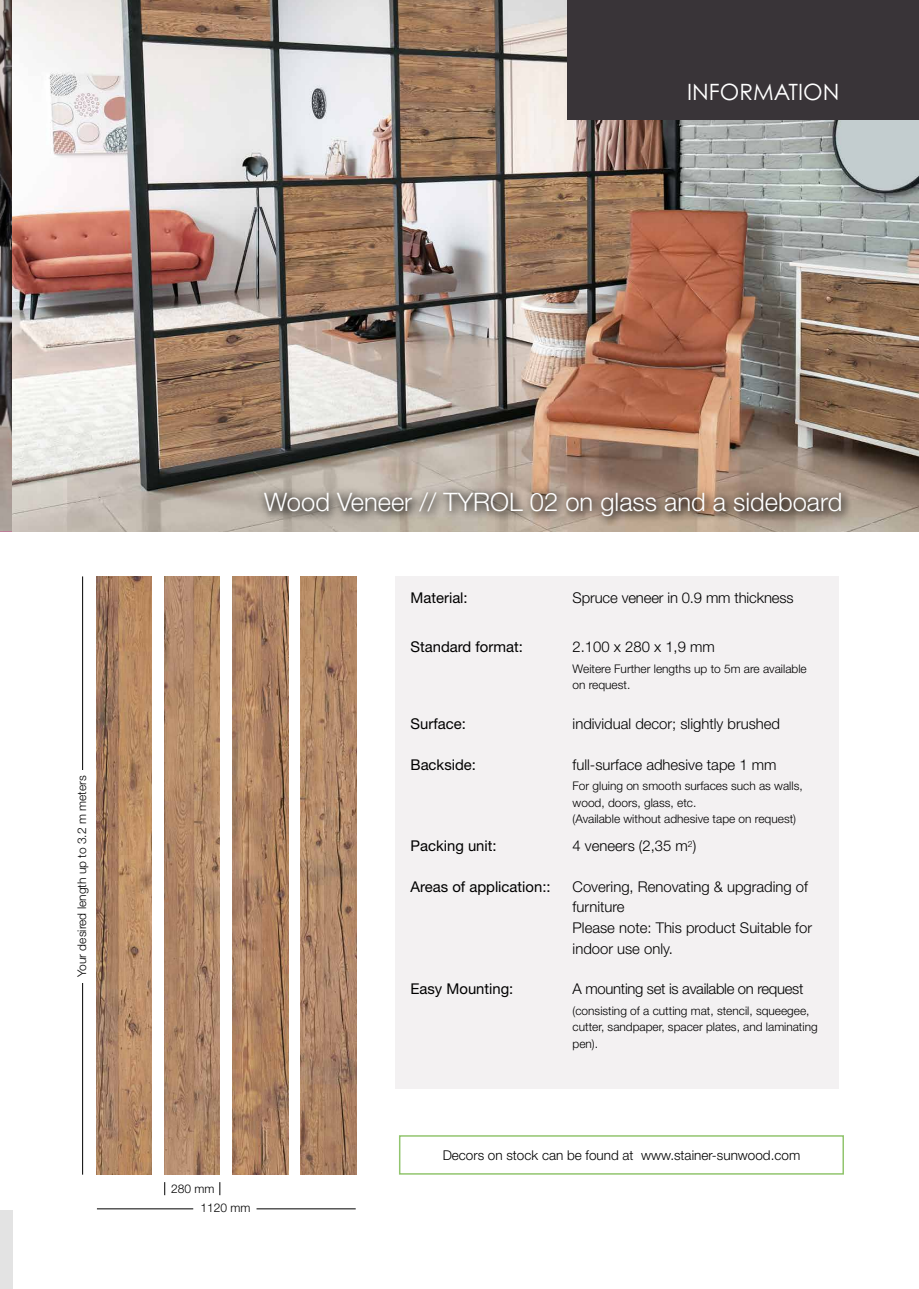
<style>
.page{position:relative;width:919px;height:1289px;background:#fff}
.page>*{position:absolute;margin:0;border:0;box-sizing:border-box;transform-origin:0 0}
.t1{font:300 25.5px "Helvetica Neue LT Std";color:#fff}
.t2{font:22.5px "Century Gothic Pro";color:#fff}
.t3{font:300 14.85px/20.9px "Helvetica Neue LT Std";color:#000}
.t4{font:14.85px "Helvetica Neue LT Std";color:#000}
.t5{font:300 14.85px "Helvetica Neue LT Std";letter-spacing:-.02em;color:#000}
.t6{font:300 13.5px "Helvetica Neue LT Std";color:#000}
.t7{font:300 12px/19px "Helvetica Neue LT Std";color:#000}
.t8{font:300 11.85px/16.4px "Helvetica Neue LT Std";color:#000}
</style>
<div class="page">
<img style="left:13px;top:0;width:905px;height:531px">
<div style="left:260px;top:487px;width:591px;height:40px;background:#000;opacity:.9"></div>
<div style="left:256px;top:483px;width:594px;height:42px;background:#000;opacity:.75"></div>
<div style="left:567px;top:0;width:351px;height:119px;background:#393438"></div>
<img style="left:96px;top:576px;width:56px;height:598px">
<img style="left:165px;top:576px;width:55px;height:598px">
<img style="left:233px;top:576px;width:55px;height:598px">
<img style="left:301px;top:576px;width:55px;height:598px">
<svg style="left:219px;top:1182px;width:1px;height:13px"></svg>
<hr style="left:82px;top:576px;width:1px;height:205px;background:#000">
<hr style="left:82px;top:970px;width:1px;height:204px;background:#000">
<hr style="left:97px;top:1208px;width:96px;height:1px;background:#000">
<hr style="left:256px;top:1208px;width:99px;height:1px;background:#000">
<svg style="left:164px;top:1182px;width:1px;height:13px"></svg>
<div style="left:399px;top:1135px;width:444px;height:39px;border:2px solid #92c56e"></div>
<div style="left:395px;top:576px;width:444px;height:512px;background:#f3f1f2"></div>
<div style="left:0;top:1210px;width:13px;height:78px;background:#e3e3e3"></div>
<div style="left:71px;top:769px;width:18px;height:213px;background:#fff"></div>
<h2 class="t2" style="left:687px;top:78px;width:154px">INFORMATION</h2>
<p class="t7" style="left:72px;top:976px;width:203px;rotate:-90deg">Your desired length up to 3.2 m meters</p>
<h1 class="t1" style="left:264px;top:486px;width:579px">Wood Veneer // TYROL 02 on glass and a sideboard</h1>
<p class="t4" style="left:410px;top:589px;width:59px">Material:</p>
<p class="t3" style="left:572px;top:587px;width:222px">Spruce veneer in 0.9 mm thickness</p>
<p class="t4" style="left:410px;top:638px;width:114px">Standard format:</p>
<p class="t3" style="left:572px;top:636px;width:144px">2.100 x 280 x 1,9 mm</p>
<p class="t8" style="left:572px;top:660px;width:236px">Weitere Further lengths up to 5m are available on request.</p>
<p class="t4" style="left:410px;top:715px;width:57px">Surface:</p>
<p class="t3" style="left:572px;top:713px;width:209px">individual decor; slightly brushed</p>
<p class="t4" style="left:410px;top:755px;width:67px">Backside:</p>
<p class="t3" style="left:572px;top:753px;width:205px">full-surface adhesive tape 1 mm</p>
<p class="t8" style="left:572px;top:777px;width:231px">For gluing on smooth surfaces such as walls, wood, doors, glass, etc.<br>(Available without adhesive tape on request)</p>
<p class="t4" style="left:410px;top:837px;width:88px">Packing unit:</p>
<p class="t3" style="left:572px;top:835px;width:125px">4 veneers (2,35 m<sup>2</sup>)</p>
<p class="t4" style="left:410px;top:877px;width:142px">Areas of application::</p>
<p class="t3" style="left:572px;top:875px;width:241px">Covering, Renovating &amp; upgrading of furniture<br>Please note: This product Suitable for indoor use only.</p>
<p class="t4" style="left:410px;top:980px;width:104px">Easy Mounting:</p>
<p class="t5" style="left:572px;top:979px;width:232px">A mounting set is available on request</p>
<p class="t8" style="left:572px;top:1002px;width:246px">(consisting of a cutting mat, stencil, squeegee, cutter, sandpaper, spacer plates, and laminating pen).</p>
<p class="t7" style="left:200px;top:1179px;width:52px;text-indent:-29px">280 mm<br>1120 mm</p>
<p class="t6" style="left:442px;top:1146px;width:359px">Decors on stock can be found at www.stainer-sunwood.com</p>
</div>
